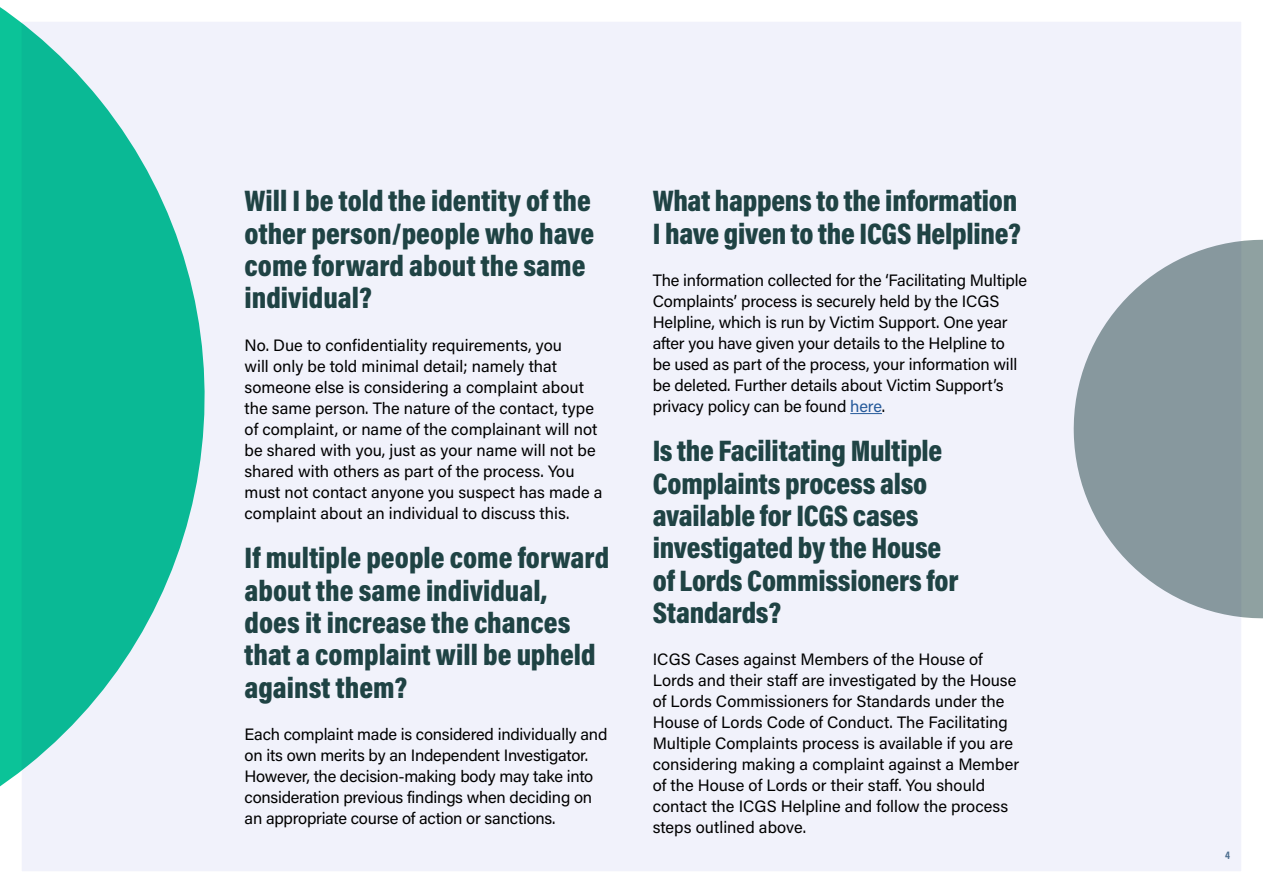
<style>
.page{position:relative;width:1263px;height:893px;background:#fff}
.page>*{position:absolute;margin:0;border:0;box-sizing:border-box;transform-origin:0 0}
.Headline_1{font:30px/32.4px "Acumin Variable Concept";color:#1f4344}
.body{font:16.5px/21px "Acumin Variable Concept";letter-spacing:-.005em;color:#000}
.Page_numbers{font:11.25px "Acumin Variable Concept";color:#4a6c8d}
.s1{color:#275b9b}
</style>
<div class="page">
<div style="left:264px;top:22px;width:977px;height:849px;background:#f1f2fb"></div>
<hr style="left:850px;top:413px;width:32px;height:1px;background:#275b9b">
<svg style="left:0;top:7px;width:264px;height:864px;fill:#f1f2fb"></svg>
<svg style="left:1071px;top:238px;width:192px;height:382px;fill:#87989e"></svg>
<p class="Headline_1" style="left:244px;top:184px;width:351px">Will I be told the identity of the other person/people who have come forward about the same individual?</p>
<p class="body" style="left:244px;top:334px;width:359px">No. Due to confidentiality requirements, you<br>will only be told minimal detail; namely that someone else is considering a complaint about the same person. The nature of the contact, type of complaint, or name of the complainant will not be shared with you, just as your name will not be shared with others as part of the process. You must not contact anyone you suspect has made a complaint about an individual to discuss this.</p>
<p class="Headline_1" style="left:244px;top:540px;width:366px">If multiple people come forward about the same individual, does it increase the chances that a complaint will be upheld against them?</p>
<p class="body" style="left:244px;top:723px;width:364px">Each complaint made is considered individually and on its own merits by an Independent Investigator.<br>However, the decision-making body may take into consideration previous findings when deciding on an appropriate course of action or sanctions.</p>
<p class="Headline_1" style="left:653px;top:183px;width:369px">What happens to the information<br>I have given to the ICGS Helpline?</p>
<p class="body" style="left:653px;top:269px;width:376px">The information collected for the ‘Facilitating Multiple Complaints’ process is securely held by the ICGS Helpline, which is run by Victim Support. One year after you have given your details to the Helpline to be used as part of the process, your information will be deleted. Further details about Victim Support’s privacy policy can be found <span class="s1">here</span>.</p>
<p class="Headline_1" style="left:653px;top:433px;width:307px">Is the Facilitating Multiple<br>Complaints process also available for ICGS cases investigated by the House of Lords Commissioners for<br>Standards?</p>
<p class="body" style="left:653px;top:649px;width:368px">ICGS Cases against Members of the House of Lords and their staff are investigated by the House of Lords Commissioners for Standards under the House of Lords Code of Conduct. The Facilitating Multiple Complaints process is available if you are considering making a complaint against a Member of the House of Lords or their staff. You should contact the ICGS Helpline and follow the process steps outlined above.</p>
<p class="Page_numbers" style="left:1225px;top:847px;width:6px">4</p>
</div>
